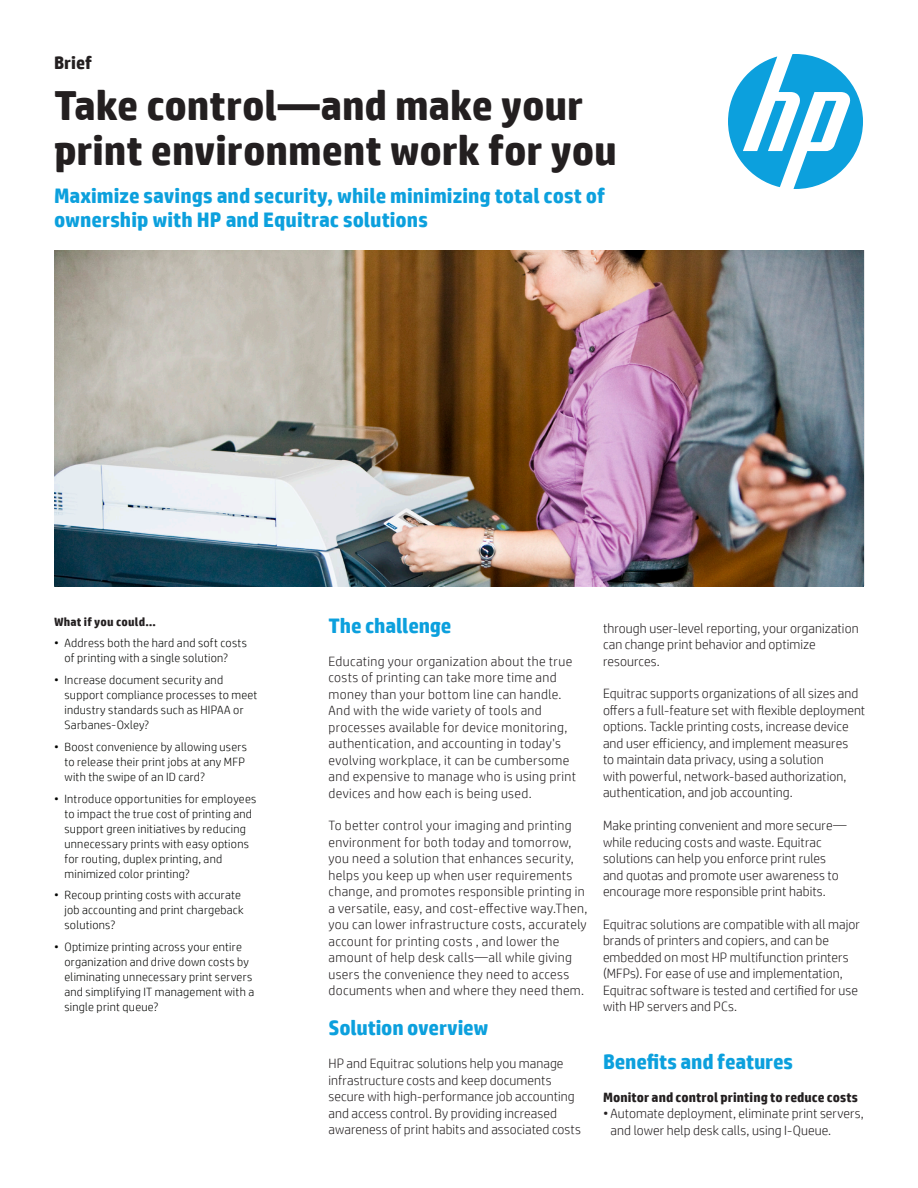
<style>
.page{position:relative;width:918px;height:1188px;background:#fff}
.page>*{position:absolute;margin:0;border:0;box-sizing:border-box;transform-origin:0 0}
.Headline_28_30{font:700 42px/45px "HP Simplified";letter-spacing:-.005em;color:#231f20}
.Subhead_no_space{font:700 21px/24px "HP Simplified";color:#0ca0dd}
.Subhead_14_16_bold_b{font:700 21px "HP Simplified";letter-spacing:-.01em;color:#0ca0dd}
.Document_type_12_14{font:700 18px "HP Simplified";letter-spacing:.005em;color:#231f20}
.Body{font:300 13.5px/16.5px "HP Simplified";letter-spacing:.01em;color:#231f20}
.Body_last{font:300 13.5px/16.5px "HP Simplified";letter-spacing:.005em;color:#231f20}
.Body_header_bold{font:700 13.5px "HP Simplified";letter-spacing:.005em;color:#231f20}
.t1{font:300 12px/15px "HP Simplified";letter-spacing:.02em;color:#040503}
.Sidebar_header{font:700 12px "HP Simplified";letter-spacing:.02em;color:#231f20}
</style>
<div class="page">
<svg style="left:728px;top:54px;width:135px;height:135px"></svg>
<img style="left:54px;top:251px;width:810px;height:335px">
<p class="Document_type_12_14" style="left:54px;top:51px;width:40px">Brief</p>
<p class="Headline_28_30" style="left:54px;top:83px;width:564px">Take control—and make your print environment work for you</p>
<p class="Subhead_no_space" style="left:54px;top:184px;width:553px">Maximize savings and security, while minimizing total cost of ownership with HP and Equitrac solutions</p>
<p class="Sidebar_header" style="left:54px;top:614px;width:103px">What if you could…</p>
<p class="t1" style="left:64px;top:635px;width:184px;text-indent:-10px">• Address both the hard and soft costs of printing with a single solution?</p>
<p class="t1" style="left:64px;top:672px;width:194px;text-indent:-10px">• Increase document security and support compliance processes to meet industry standards such as HIPAA or<br>Sarbanes-Oxley?</p>
<p class="t1" style="left:64px;top:739px;width:184px;text-indent:-10px">• Boost convenience by allowing users to release their print jobs at any MFP with the swipe of an ID card?</p>
<p class="t1" style="left:64px;top:791px;width:193px;text-indent:-10px">• Introduce opportunities for employees to impact the true cost of printing and support green initiatives by reducing unnecessary prints with easy options for routing, duplex printing, and minimized color printing?</p>
<p class="t1" style="left:64px;top:887px;width:181px;text-indent:-10px">• Recoup printing costs with accurate job accounting and print chargeback solutions?</p>
<p class="t1" style="left:64px;top:939px;width:191px;text-indent:-10px">• Optimize printing across your entire organization and drive down costs by eliminating unnecessary print servers and simplifying IT management with a single print queue?</p>
<p class="Subhead_14_16_bold_b" style="left:328px;top:612px;width:125px">The challenge</p>
<p class="Body" style="left:328px;top:652px;width:249px">Educating your organization about the true costs of printing can take more time and money than your bottom line can handle.<br>And with the wide variety of tools and processes available for device monitoring, authentication, and accounting in today's evolving workplace, it can be cumbersome and expensive to manage who is using print devices and how each is being used.</p>
<p class="Body" style="left:328px;top:817px;width:260px">To better control your imaging and printing environment for both today and tomorrow, you need a solution that enhances security, helps you keep up when user requirements change, and promotes responsible printing in a versatile, easy, and cost-effective way.Then, you can lower infrastructure costs, accurately account for printing costs , and lower the amount of help desk calls—all while giving users the convenience they need to access documents when and where they need them.</p>
<p class="Subhead_14_16_bold_b" style="left:328px;top:1014px;width:161px">Solution overview</p>
<p class="Body" style="left:328px;top:1055px;width:254px">HP and Equitrac solutions help you manage infrastructure costs and keep documents secure with high-performance job accounting and access control. By providing increased awareness of print habits and associated costs</p>
<p class="Body" style="left:603px;top:619px;width:257px">through user-level reporting, your organization can change print behavior and optimize resources.</p>
<p class="Body" style="left:603px;top:685px;width:264px">Equitrac supports organizations of all sizes and offers a full-feature set with flexible deployment options. Tackle printing costs, increase device and user efficiency, and implement measures<br>to maintain data privacy, using a solution<br>with powerful, network-based authorization, authentication, and job accounting.</p>
<p class="Body" style="left:603px;top:817px;width:245px">Make printing convenient and more secure— while reducing costs and waste. Equitrac solutions can help you enforce print rules and quotas and promote user awareness to encourage more responsible print habits.</p>
<p class="Body_last" style="left:603px;top:916px;width:259px">Equitrac solutions are compatible with all major brands of printers and copiers, and can be embedded on most HP multifunction printers (MFPs). For ease of use and implementation, Equitrac software is tested and certified for use with HP servers and PCs.</p>
<p class="Subhead_14_16_bold_b" style="left:603px;top:1048px;width:192px">Benefits and features</p>
<p class="Body_header_bold" style="left:603px;top:1088px;width:256px">Monitor and control printing to reduce costs</p>
<p class="Body" style="left:611px;top:1105px;width:255px;text-indent:-8px">• Automate deployment, eliminate print servers, and lower help desk calls, using I-Queue.</p>
</div>
